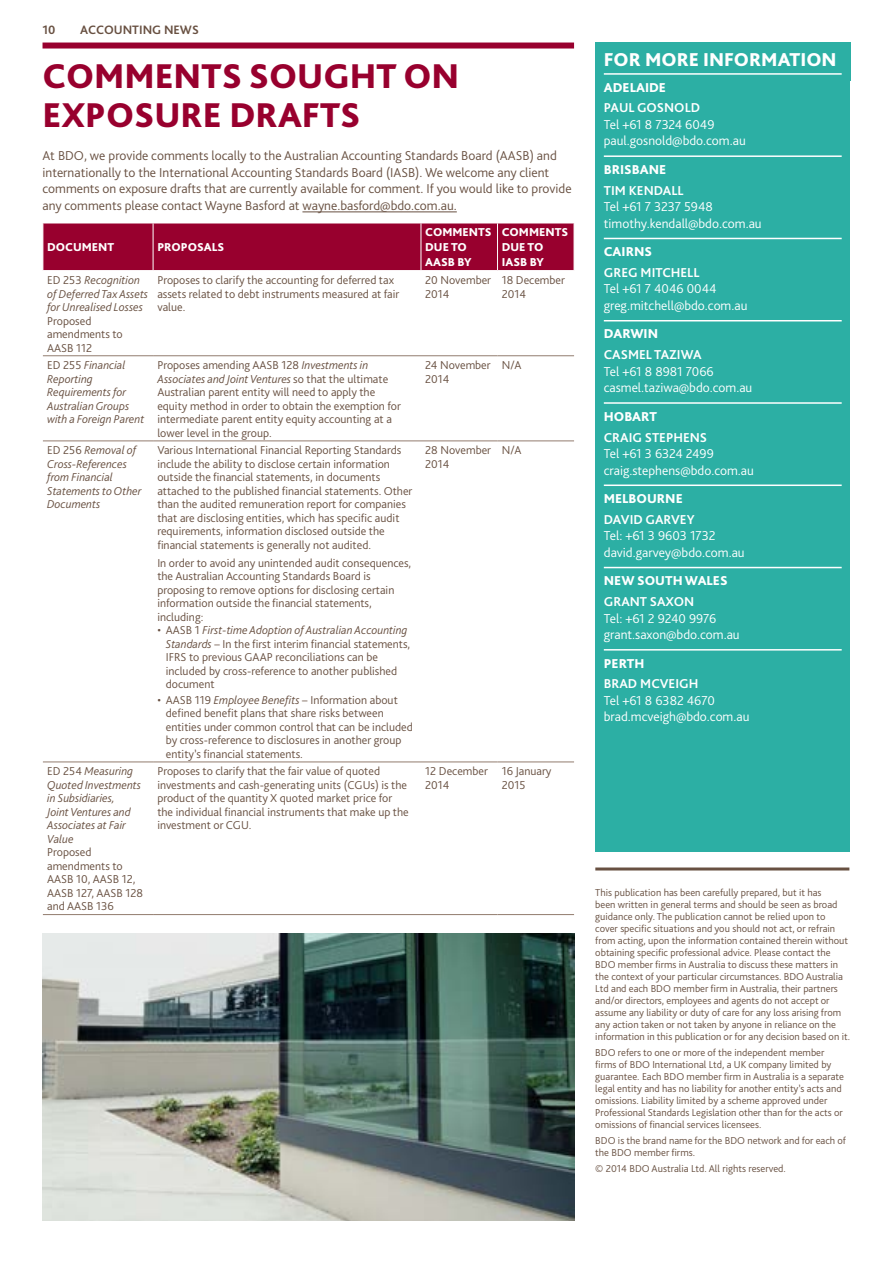
<style>
.page{position:relative;width:893px;height:1263px;background:#fff}
.page>*{position:absolute;margin:0;border:0;box-sizing:border-box;transform-origin:0 0}
.t1{font:800 36px/39px "Bliss Pro";color:#98002e}
.t2{font:800 19.5px "Bliss Pro";color:#fff}
.t3{font:300 13.5px/16.5px "Bliss Pro";color:#fff}
.t4{font:300 13.5px/16.5px "Bliss Pro";color:#685041}
.t5{font:700 13.5px "Bliss Pro";color:#fff}
.t6{font:800 13.5px "Bliss Pro";color:#fff}
.t7{font:700 12.75px "Bliss Pro";color:#685041}
.t8{font:300 12px/13.5px "Bliss Pro";color:#685041}
.t9{font:italic 300 12px/13.5px "Bliss Pro";color:#685041}
.t10{font:800 12px/15px "Bliss Pro";color:#fff}
.t11{font:300 10.5px/12px "Bliss Pro";color:#685041}
.s1{font-style:normal}
.s2{font-style:italic}
</style>
<div class="page">
<hr style="left:595px;top:867px;width:254px;height:3px;background:#685041">
<div style="left:595px;top:43px;width:255px;height:38px;background:#2cafa4"></div>
<div style="left:595px;top:73px;width:255px;height:778px;background:#2cafa4"></div>
<hr style="left:604px;top:73px;width:238px;height:2px;background:#fff">
<hr style="left:604px;top:155px;width:238px;height:2px;background:#fff">
<hr style="left:604px;top:238px;width:238px;height:1px;background:#fff">
<hr style="left:604px;top:320px;width:238px;height:1px;background:#fff">
<hr style="left:604px;top:402px;width:238px;height:2px;background:#fff">
<hr style="left:604px;top:484px;width:238px;height:2px;background:#fff">
<hr style="left:604px;top:567px;width:238px;height:1px;background:#fff">
<hr style="left:604px;top:649px;width:238px;height:1px;background:#fff">
<div style="left:43px;top:43px;width:531px;height:6px;background:#98002e"></div>
<hr style="left:302px;top:212px;width:155px;height:1px;background:#685041">
<div style="left:44px;top:224px;width:530px;height:46px;background:#98002e"></div>
<svg style="left:43px;top:356px;width:531px;height:407px"></svg>
<hr style="left:153px;top:223px;width:1px;height:47px;background:#fff">
<hr style="left:421px;top:223px;width:1px;height:47px;background:#fff">
<hr style="left:497px;top:223px;width:1px;height:47px;background:#fff">
<hr style="left:43px;top:355px;width:110px;height:1px;background:#927c6e">
<hr style="left:153px;top:355px;width:268px;height:1px;background:#927c6e">
<hr style="left:421px;top:355px;width:76px;height:1px;background:#927c6e">
<hr style="left:497px;top:355px;width:77px;height:1px;background:#927c6e">
<hr style="left:43px;top:440px;width:110px;height:1px;background:#927c6e">
<hr style="left:153px;top:440px;width:268px;height:1px;background:#927c6e">
<hr style="left:421px;top:440px;width:76px;height:1px;background:#927c6e">
<hr style="left:497px;top:440px;width:77px;height:1px;background:#927c6e">
<hr style="left:43px;top:761px;width:110px;height:1px;background:#927c6e">
<hr style="left:153px;top:761px;width:268px;height:1px;background:#927c6e">
<hr style="left:421px;top:761px;width:76px;height:1px;background:#927c6e">
<hr style="left:497px;top:761px;width:77px;height:1px;background:#927c6e">
<hr style="left:43px;top:914px;width:110px;height:1px;background:#927c6e">
<hr style="left:153px;top:914px;width:268px;height:1px;background:#927c6e">
<hr style="left:421px;top:914px;width:76px;height:1px;background:#927c6e">
<hr style="left:497px;top:914px;width:77px;height:1px;background:#927c6e">
<img style="left:43px;top:933px;width:531px;height:287px">
<p class="t7" style="left:43px;top:22px;width:14px">10</p>
<p class="t7" style="left:80px;top:22px;width:120px">ACCOUNTING NEWS</p>
<h1 class="t1" style="left:43px;top:56px;width:418px">COMMENTS SOUGHT ON<br>EXPOSURE DRAFTS</h1>
<p class="t4" style="left:43px;top:147px;width:531px">At BDO, we provide comments locally to the Australian Accounting Standards Board (AASB) and internationally to the International Accounting Standards Board (IASB). We welcome any client comments on exposure drafts that are currently available for comment. If you would like to provide any comments please contact Wayne Basford at wayne.basford@bdo.com.au.</p>
<p class="t10" style="left:47px;top:240px;width:69px">DOCUMENT</p>
<p class="t10" style="left:157px;top:240px;width:68px">PROPOSALS</p>
<p class="t10" style="left:425px;top:225px;width:68px">COMMENTS<br>DUE TO<br>AASB BY</p>
<p class="t10" style="left:502px;top:225px;width:68px">COMMENTS<br>DUE TO<br>IASB BY</p>
<p class="t9" style="left:47px;top:273px;width:103px"><span class="s1">ED 253</span> Recognition of Deferred Tax Assets for Unrealised Losses</p>
<p class="t8" style="left:47px;top:313px;width:77px">Proposed amendments to<br>AASB 112</p>
<p class="t8" style="left:157px;top:273px;width:243px">Proposes to clarify the accounting for deferred tax assets related to debt instruments measured at fair value.</p>
<p class="t8" style="left:425px;top:273px;width:67px">20 November<br>2014</p>
<p class="t8" style="left:502px;top:273px;width:65px">18 December<br>2014</p>
<p class="t9" style="left:47px;top:358px;width:99px"><span class="s1">ED 255</span> Financial<br>Reporting<br>Requirements for<br>Australian Groups with a Foreign Parent</p>
<p class="t8" style="left:157px;top:358px;width:245px">Proposes amending AASB 128 <span class="s2">Investments in Associates and Joint Ventures</span> so that the ultimate Australian parent entity will need to apply the equity method in order to obtain the exemption for intermediate parent entity equity accounting at a lower level in the group.</p>
<p class="t8" style="left:425px;top:358px;width:67px">24 November<br>2014</p>
<p class="t8" style="left:502px;top:358px;width:21px">N/A</p>
<p class="t9" style="left:47px;top:443px;width:96px"><span class="s1">ED 256</span> Removal of<br>Cross-References from Financial<br>Statements to Other<br>Documents</p>
<p class="t8" style="left:157px;top:443px;width:257px">Various International Financial Reporting Standards include the ability to disclose certain information outside the financial statements, in documents attached to the published financial statements. Other than the audited remuneration report for companies that are disclosing entities, which has specific audit requirements, information disclosed outside the financial statements is generally not audited.</p>
<p class="t8" style="left:157px;top:555px;width:255px">In order to avoid any unintended audit consequences, the Australian Accounting Standards Board is proposing to remove options for disclosing certain information outside the financial statements, including:</p>
<p class="t8" style="left:166px;top:623px;width:246px;text-indent:-9px">• AASB 1 <span class="s2">First-time Adoption of Australian Accounting Standards</span> – In the first interim financial statements, IFRS to previous GAAP reconciliations can be included by cross-reference to another published document</p>
<p class="t8" style="left:166px;top:693px;width:249px;text-indent:-9px">• AASB 119 <span class="s2">Employee Benefits</span> – Information about defined benefit plans that share risks between entities under common control that can be included by cross-reference to disclosures in another group entity’s financial statements.</p>
<p class="t8" style="left:425px;top:443px;width:67px">28 November<br>2014</p>
<p class="t8" style="left:502px;top:443px;width:21px">N/A</p>
<p class="t9" style="left:47px;top:764px;width:95px"><span class="s1">ED 254</span> Measuring<br>Quoted Investments in Subsidiaries,<br>Joint Ventures and<br>Associates at Fair<br>Value</p>
<p class="t8" style="left:47px;top:845px;width:97px">Proposed amendments to<br>AASB 10, AASB 12,<br>AASB 127, AASB 128 and AASB 136</p>
<p class="t8" style="left:157px;top:764px;width:253px">Proposes to clarify that the fair value of quoted investments and cash-generating units (CGUs) is the product of the quantity X quoted market price for the individual financial instruments that make up the investment or CGU.</p>
<p class="t8" style="left:425px;top:764px;width:64px">12 December<br>2014</p>
<p class="t8" style="left:502px;top:764px;width:51px">16 January<br>2015</p>
<h2 class="t2" style="left:604px;top:47px;width:234px">FOR MORE INFORMATION</h2>
<p class="t6" style="left:604px;top:79px;width:64px">ADELAIDE</p>
<p class="t5" style="left:604px;top:100px;width:98px">PAUL GOSNOLD</p>
<p class="t3" style="left:604px;top:116px;width:143px">Tel +61 8 7324 6049 paul.gosnold@bdo.com.au</p>
<p class="t6" style="left:604px;top:161px;width:64px">BRISBANE</p>
<p class="t5" style="left:604px;top:182px;width:81px">TIM KENDALL</p>
<p class="t3" style="left:604px;top:198px;width:159px">Tel +61 7 3237 5948 timothy.kendall@bdo.com.au</p>
<p class="t6" style="left:604px;top:243px;width:50px">CAIRNS</p>
<p class="t5" style="left:604px;top:264px;width:97px">GREG MITCHELL</p>
<p class="t3" style="left:604px;top:280px;width:145px">Tel +61 7 4046 0044 greg.mitchell@bdo.com.au</p>
<p class="t6" style="left:604px;top:326px;width:56px">DARWIN</p>
<p class="t5" style="left:604px;top:346px;width:99px">CASMEL TAZIWA</p>
<p class="t3" style="left:604px;top:363px;width:150px">Tel +61 8 8981 7066 casmel.taziwa@bdo.com.au</p>
<p class="t6" style="left:604px;top:408px;width:55px">HOBART</p>
<p class="t5" style="left:604px;top:429px;width:105px">CRAIG STEPHENS</p>
<p class="t3" style="left:604px;top:445px;width:152px">Tel +61 3 6324 2499 craig.stephens@bdo.com.au</p>
<p class="t6" style="left:604px;top:490px;width:80px">MELBOURNE</p>
<p class="t5" style="left:604px;top:511px;width:92px">DAVID GARVEY</p>
<p class="t3" style="left:604px;top:527px;width:142px">Tel: +61 3 9603 1732 david.garvey@bdo.com.au</p>
<p class="t6" style="left:604px;top:572px;width:125px">NEW SOUTH WALES</p>
<p class="t5" style="left:604px;top:593px;width:92px">GRANT SAXON</p>
<p class="t3" style="left:604px;top:609px;width:137px">Tel: +61 2 9240 9976 grant.saxon@bdo.com.au</p>
<p class="t6" style="left:604px;top:655px;width:42px">PERTH</p>
<p class="t5" style="left:604px;top:675px;width:96px">BRAD MCVEIGH</p>
<p class="t3" style="left:604px;top:692px;width:147px">Tel +61 8 6382 4670 brad.mcveigh@bdo.com.au</p>
<p class="t11" style="left:595px;top:886px;width:256px">This publication has been carefully prepared, but it has<br>been written in general terms and should be seen as broad guidance only. The publication cannot be relied upon to cover specific situations and you should not act, or refrain from acting, upon the information contained therein without obtaining specific professional advice. Please contact the BDO member firms in Australia to discuss these matters in the context of your particular circumstances. BDO Australia Ltd and each BDO member firm in Australia, their partners and/or directors, employees and agents do not accept or assume any liability or duty of care for any loss arising from any action taken or not taken by anyone in reliance on the information in this publication or for any decision based on it.</p>
<p class="t11" style="left:595px;top:1046px;width:250px">BDO refers to one or more of the independent member firms of BDO International Ltd, a UK company limited by guarantee. Each BDO member firm in Australia is a separate legal entity and has no liability for another entity’s acts and omissions. Liability limited by a scheme approved under Professional Standards Legislation other than for the acts or omissions of financial services licensees.</p>
<p class="t11" style="left:595px;top:1134px;width:252px">BDO is the brand name for the BDO network and for each of the BDO member firms.</p>
<p class="t11" style="left:595px;top:1162px;width:192px">© 2014 BDO Australia Ltd. All rights reserved.</p>
</div>
